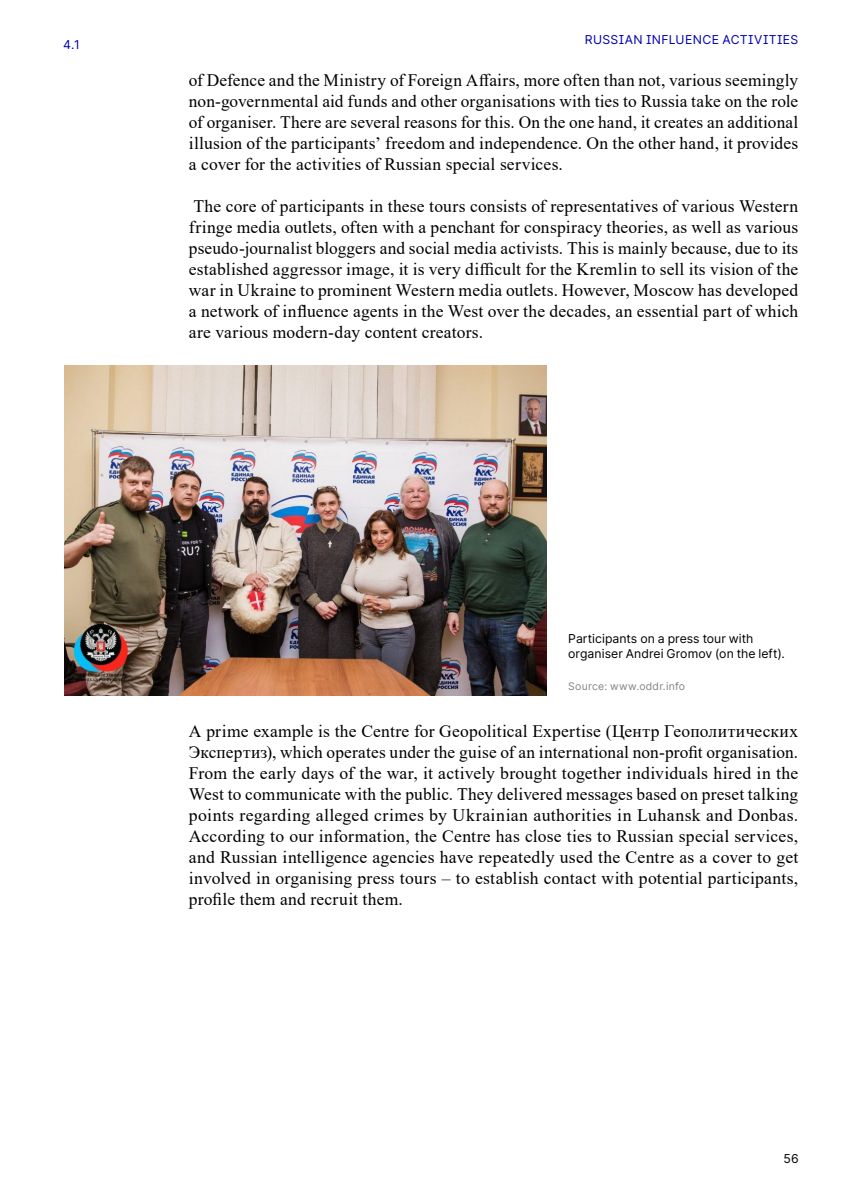
<style>
.page{position:relative;width:844px;height:1191px;background:#fff}
.page>*{position:absolute;margin:0;border:0;box-sizing:border-box;transform-origin:0 0}
.t1{font:17.5px/21px "Times New Roman";letter-spacing:.01em;color:#000;text-align:justify}
.t2{font:12.25px/15.8px "Inter";letter-spacing:.005em;color:#000}
.t3{font:12.25px "Inter";letter-spacing:.03em;color:#0000b4}
.t4{font:10.5px "Inter";letter-spacing:.02em;color:#808285}
</style>
<div class="page">
<img style="left:64px;top:365px;width:482px;height:330px">
<p class="t3" style="left:63px;top:36px;width:18px">4.1</p>
<p class="t3" style="left:584px;top:31px;width:215px">RUSSIAN INFLUENCE ACTIVITIES</p>
<p class="t1" style="left:189px;top:69px;width:610px">of Defence and the Ministry of Foreign Affairs, more often than not, various seemingly non-governmental aid funds and other organisations with ties to Russia take on the role of organiser. There are several reasons for this. On the one hand, it creates an additional illusion of the participants’ freedom and independence. On the other hand, it provides a cover for the activities of Russian special services.</p>
<p class="t1" style="left:189px;top:195px;width:610px">The core of participants in these tours consists of representatives of various Western fringe media outlets, often with a penchant for conspiracy theories, as well as various pseudo-journalist bloggers and social media activists. This is mainly because, due to its established aggressor image, it is very difficult for the Kremlin to sell its vision of the war in Ukraine to prominent Western media outlets. However, Moscow has developed a network of influence agents in the West over the decades, an essential part of which are various modern-day content creators.</p>
<p class="t2" style="left:568px;top:630px;width:218px">Participants on a press tour with organiser Andrei Gromov (on the left).</p>
<p class="t4" style="left:568px;top:678px;width:118px">Source: www.oddr.info</p>
<p class="t1" style="left:189px;top:720px;width:611px">A prime example is the Centre for Geopolitical Expertise (Центр Геополитических Экспертиз), which operates under the guise of an international non-profit organisation.<br>From the early days of the war, it actively brought together individuals hired in the West to communicate with the public. They delivered messages based on preset talking points regarding alleged crimes by Ukrainian authorities in Luhansk and Donbas.<br>According to our information, the Centre has close ties to Russian special services, and Russian intelligence agencies have repeatedly used the Centre as a cover to get involved in organising press tours – to establish contact with potential participants, profile them and recruit them.</p>
<p class="t2" style="left:783px;top:1150px;width:17px">56</p>
</div>
